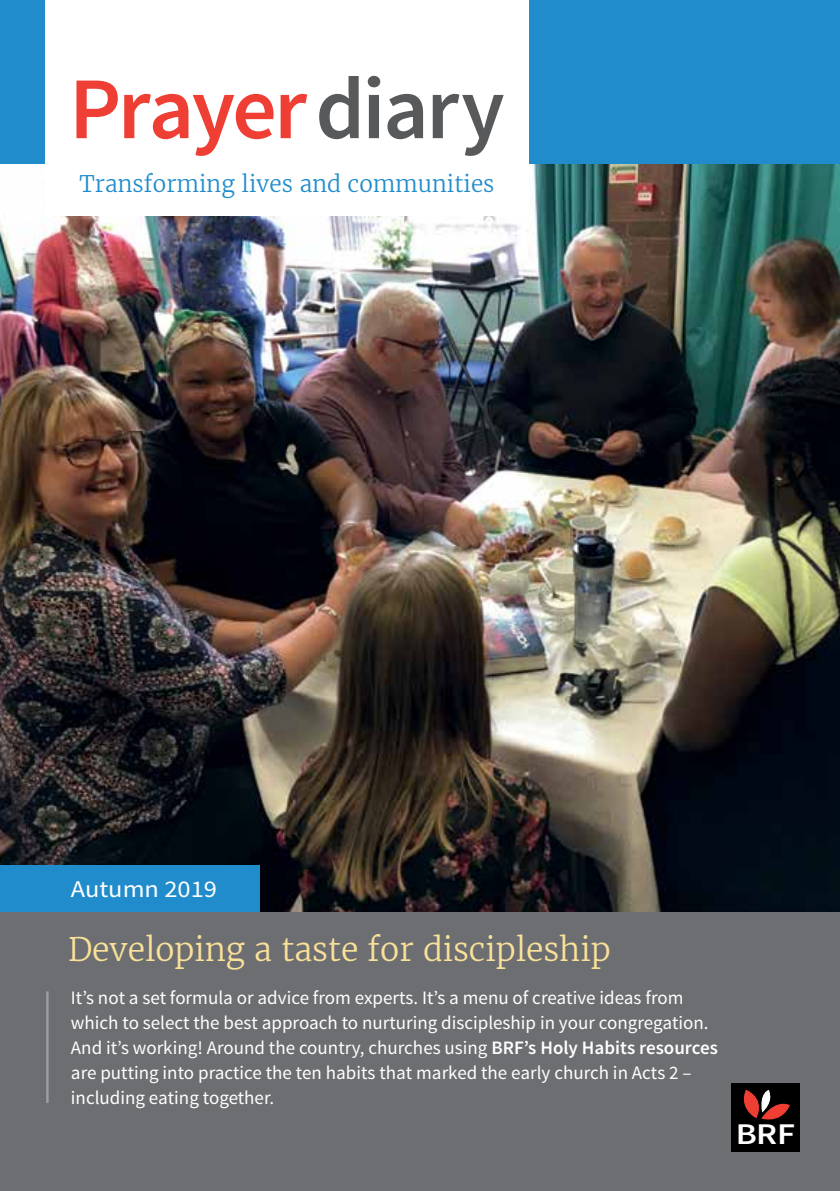
<style>
.page{position:relative;width:840px;height:1191px;background:#fff}
.page>*{position:absolute;margin:0;border:0;box-sizing:border-box;transform-origin:0 0}
.t1{font:600 88px "Source Sans Pro";letter-spacing:-.03em;color:#ef3e33}
.t2{font:300 32px "Merriweather";color:#fae19a}
.t3{font:600 30px "Source Sans Pro";color:#fff;scale:1.18 1}
.t4{font:24px "Source Sans Pro";color:#fff;scale:1.1 1}
.t5{font:300 22.6px "Merriweather";letter-spacing:.005em;color:#218ccc}
.t6{font:19px/25px "Source Sans Pro";color:#fff}
.s1{color:#58595b}
.s2{font-weight:600}
</style>
<div class="page">
<img style="left:0;top:164px;width:839px;height:748px">
<div style="left:0;top:0;width:839px;height:164px;background:#218ccc"></div>
<div style="left:0;top:864px;width:259px;height:55px;background:#218ccc"></div>
<div style="left:0;top:912px;width:839px;height:279px;background:#6d6e71"></div>
<hr style="left:46px;top:991px;width:3px;height:112px;background:#9d9fa2">
<div style="left:731px;top:1083px;width:68px;height:68px;background:#000"></div>
<svg style="left:743px;top:1089px;width:47px;height:31px"></svg>
<div style="left:45px;top:0;width:483px;height:216px;background:#fff"></div>
<h1 class="t1" style="left:69px;top:53px;width:437px">Prayer<span class="s1">diary</span></h1>
<p class="t5" style="left:79px;top:170px;width:416px">Transforming lives and communities</p>
<p class="t4" style="left:71px;top:874px;width:134px">Autumn 2019</p>
<h2 class="t2" style="left:68px;top:930px;width:544px">Developing a taste for discipleship</h2>
<p class="t6" style="left:71px;top:985px;width:648px">It’s not a set formula or advice from experts. It’s a menu of creative ideas from which to select the best approach to nurturing discipleship in your congregation.<br>And it’s working! Around the country, churches using <span class="s2">BRF’s Holy Habits resources </span>are putting into practice the ten habits that marked the early church in Acts 2 – including eating together.</p>
<h3 class="t3" style="left:735px;top:1115px;width:52px">BRF</h3>
</div>
